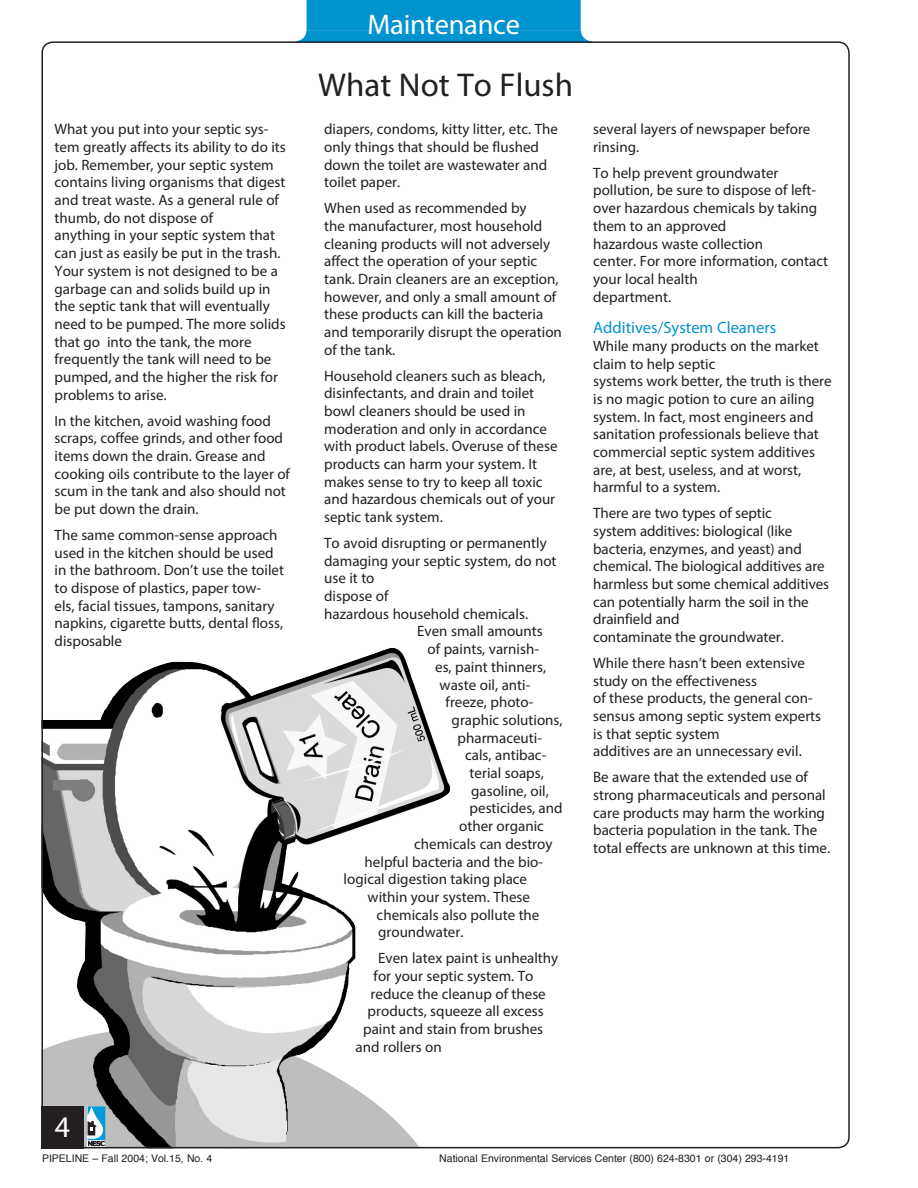
<style>
.page{position:relative;width:918px;height:1188px;background:#fff}
.page>*{position:absolute;margin:0;border:0;box-sizing:border-box;transform-origin:0 0}
.Headline{font:33px "Myriad Pro";color:#231f20}
.t1{font:30px "Myriad Pro";color:#fff}
.Table_Figure_Box_ti{font:28.5px "Myriad Pro";letter-spacing:-.01em;color:#fff}
.body_text_SUB_HEAD{font:16.5px "Myriad Pro";color:#0093d0}
.body_text{font:15px/17.7px "Myriad Pro";color:#231f20}
.t2{font:10.5px "Helvetica";color:#231f20}
</style>
<div class="page">
<svg style="left:297px;top:0;width:293px;height:41px;background:#0f99d2"></svg>
<img style="left:41px;top:648px;width:409px;height:500px">
<svg style="left:88px;top:1146px;width:17px;height:1px"></svg>
<svg style="left:88px;top:1106px;width:17px;height:40px"></svg>
<div style="left:42px;top:1106px;width:42px;height:42px;background:#231f20"></div>
<p class="Table_Figure_Box_ti" style="left:368px;top:7px;width:154px">Maintenance</p>
<p class="body_text" style="left:55px;top:120px;width:233px">What you put into your septic sys&shy;tem greatly affects its ability to do its job. Remember, your septic system contains living organisms that digest and treat waste. As a general rule of thumb, do not dispose of<br>anything in your septic system that can just as easily be put in the trash.<br>Your system is not designed to be a garbage can and solids build up in the septic tank that will eventually need to be pumped. The more solids that go into the tank, the more frequently the tank will need to be pumped, and the higher the risk for problems to arise.</p>
<p class="body_text" style="left:55px;top:411px;width:237px">In the kitchen, avoid washing food scraps, coffee grinds, and other food items down the drain. Grease and cooking oils contribute to the layer of scum in the tank and also should not be put down the drain.</p>
<p class="body_text" style="left:55px;top:526px;width:231px">The same common-sense approach used in the kitchen should be used in the bathroom. Don’t use the toilet to dispose of plastics, paper tow&shy;els, facial tissues, tampons, sanitary napkins, cigarette butts, dental floss, disposable</p>
<p class="t1" style="left:55px;top:1108px;width:17px">4</p>
<p class="Headline" style="left:318px;top:65px;width:256px">What Not To Flush</p>
<p class="body_text" style="left:324px;top:120px;width:235px">diapers, condoms, kitty litter, etc. The only things that should be flushed down the toilet are wastewater and toilet paper.</p>
<p class="body_text" style="left:324px;top:199px;width:239px">When used as recommended by<br>the manufacturer, most household cleaning products will not adversely affect the operation of your septic tank. Drain cleaners are an exception, however, and only a small amount of these products can kill the bacteria and temporarily disrupt the operation of the tank.</p>
<p class="body_text" style="left:324px;top:366px;width:235px">Household cleaners such as bleach, disinfectants, and drain and toilet bowl cleaners should be used in moderation and only in accordance with product labels. Overuse of these products can harm your system. It makes sense to try to keep all toxic and hazardous chemicals out of your septic tank system.</p>
<p class="body_text" style="left:324px;top:534px;width:224px">To avoid disrupting or permanently</p>
<p class="body_text" style="left:324px;top:552px;width:234px">damaging your septic system, do not</p>
<p class="body_text" style="left:324px;top:569px;width:52px">use it to</p>
<p class="body_text" style="left:324px;top:587px;width:66px">dispose of</p>
<p class="body_text" style="left:324px;top:605px;width:205px">hazardous household chemicals.</p>
<p class="body_text" style="left:417px;top:622px;width:127px">Even small amounts</p>
<p class="body_text" style="left:428px;top:640px;width:113px">of paints, varnish-</p>
<p class="body_text" style="left:435px;top:658px;width:113px">es, paint thinners,</p>
<p class="body_text" style="left:440px;top:675px;width:92px">waste oil, anti-</p>
<p class="body_text" style="left:446px;top:693px;width:89px">freeze, photo-</p>
<p class="body_text" style="left:452px;top:711px;width:112px">graphic solutions,</p>
<p class="body_text" style="left:458px;top:729px;width:86px">pharmaceuti-</p>
<p class="body_text" style="left:465px;top:746px;width:83px">cals, antibac-</p>
<p class="body_text" style="left:470px;top:764px;width:76px">terial soaps,</p>
<p class="body_text" style="left:471px;top:782px;width:79px">gasoline, oil,</p>
<p class="body_text" style="left:470px;top:799px;width:94px">pesticides, and</p>
<p class="body_text" style="left:459px;top:817px;width:86px">other organic</p>
<p class="body_text" style="left:414px;top:835px;width:140px">chemicals can destroy</p>
<p class="body_text" style="left:365px;top:852px;width:180px">helpful bacteria and the bio-</p>
<p class="body_text" style="left:344px;top:870px;width:185px">logical digestion taking place</p>
<p class="body_text" style="left:368px;top:888px;width:164px">within your system. These</p>
<p class="body_text" style="left:377px;top:906px;width:164px">chemicals also pollute the</p>
<p class="body_text" style="left:378px;top:923px;width:87px">groundwater.</p>
<p class="body_text" style="left:378px;top:949px;width:182px">Even latex paint is unhealthy</p>
<p class="body_text" style="left:374px;top:967px;width:161px">for your septic system. To</p>
<p class="body_text" style="left:371px;top:984px;width:177px">reduce the cleanup of these</p>
<p class="body_text" style="left:368px;top:1002px;width:178px">products, squeeze all excess</p>
<p class="body_text" style="left:363px;top:1020px;width:181px">paint and stain from brushes</p>
<p class="body_text" style="left:356px;top:1038px;width:88px">and rollers on</p>
<p class="body_text" style="left:593px;top:120px;width:219px">several layers of newspaper before rinsing.</p>
<p class="body_text" style="left:593px;top:164px;width:237px">To help prevent groundwater pollution, be sure to dispose of left&shy;over hazardous chemicals by taking them to an approved<br>hazardous waste collection<br>center. For more information, contact your local health<br>department.</p>
<p class="body_text_SUB_HEAD" style="left:593px;top:317px;width:185px">Additives/System Cleaners</p>
<p class="body_text" style="left:593px;top:337px;width:240px">While many products on the market claim to help septic<br>systems work better, the truth is there is no magic potion to cure an ailing system. In fact, most engineers and sanitation professionals believe that commercial septic system additives are, at best, useless, and at worst, harmful to a system.</p>
<p class="body_text" style="left:593px;top:504px;width:238px">There are two types of septic<br>system additives: biological (like bacteria, enzymes, and yeast) and chemical. The biological additives are harmless but some chemical additives can potentially harm the soil in the drainfield and<br>contaminate the groundwater.</p>
<p class="body_text" style="left:593px;top:654px;width:230px">While there hasn’t been extensive study on the effectiveness<br>of these products, the general con&shy;sensus among septic system experts is that septic system<br>additives are an unnecessary evil.</p>
<p class="body_text" style="left:593px;top:768px;width:239px">Be aware that the extended use of strong pharmaceuticals and personal care products may harm the working bacteria population in the tank. The total effects are unknown at this time.</p>
<p class="t2" style="left:42px;top:1150px;width:172px">PIPELINE – Fall 2004; Vol.15, No. 4</p>
<p class="t2" style="left:439px;top:1150px;width:352px">National Environmental Services Center (800) 624-8301 or (304) 293-4191</p>
</div>
